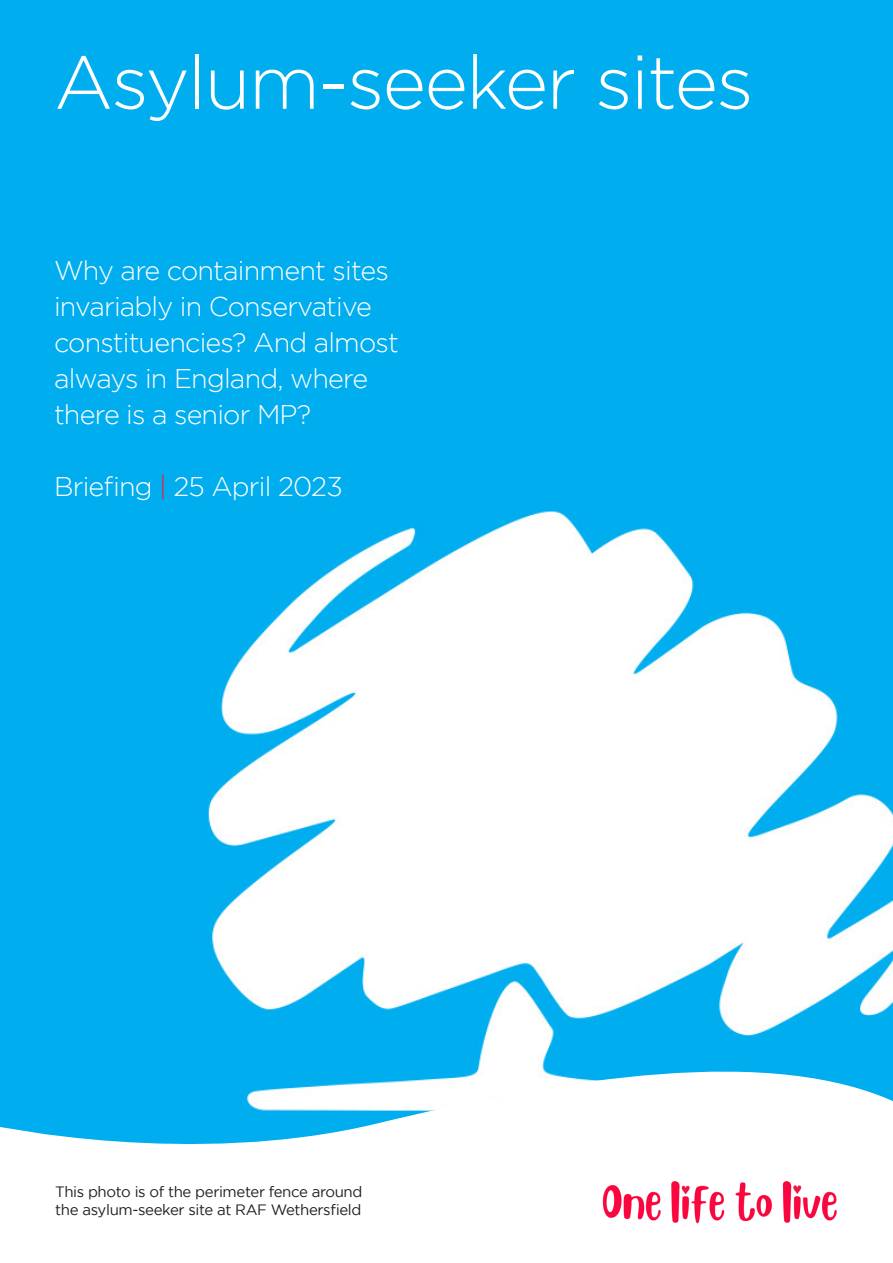
<style>
.page{position:relative;width:893px;height:1263px;background:#fff}
.page>*{position:absolute;margin:0;border:0;box-sizing:border-box;transform-origin:0 0}
.t1{font:300 75px "Gotham";letter-spacing:-.025em;color:#fff}
.t2{font:300 27px/36px "Gotham";letter-spacing:-.03em;color:#fff}
.Quote_source_right{font:15px/18px "Gotham";letter-spacing:-.025em;color:#231f20}
.s1{color:#ed1942}
</style>
<div class="page">
<img style="left:0;top:0;width:893px;height:1043px">
<svg style="left:0;top:1043px;width:893px;height:181px"></svg>
<img style="left:602px;top:1182px;width:235px;height:41px">
<p class="t1" style="left:54px;top:41px;width:701px">Asylum-seeker sites</p>
<p class="t2" style="left:54px;top:252px;width:346px">Why are containment sites invariably in Conservative constituencies? And almost always in England, where there is a senior MP?</p>
<p class="t2" style="left:54px;top:468px;width:290px">Briefing <span class="s1">|</span> 25 April 2023</p>
<p class="Quote_source_right" style="left:55px;top:1183px;width:309px">This photo is of the perimeter fence around the asylum-seeker site at RAF Wethersfield</p>
</div>
